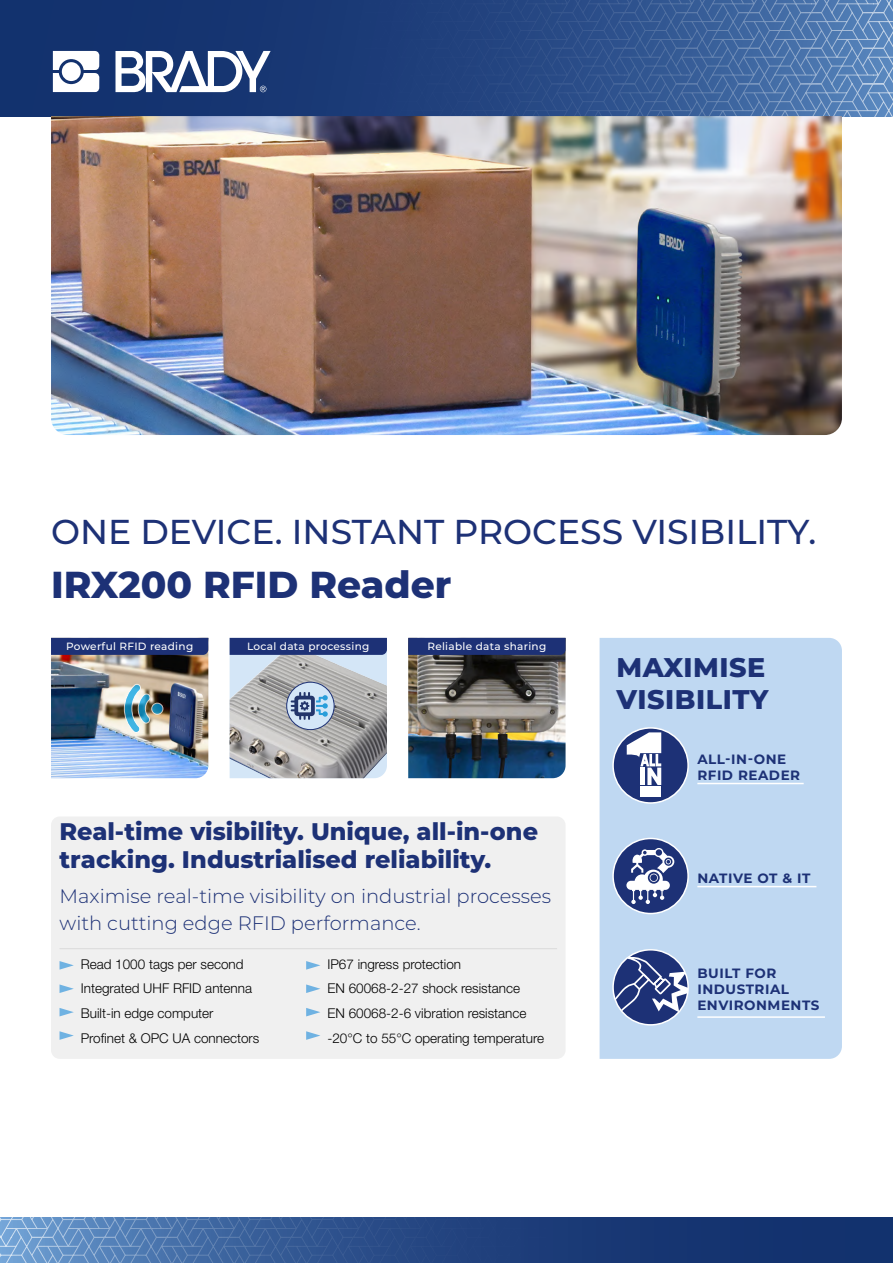
<style>
.page{position:relative;width:893px;height:1263px;background:#fff}
.page>*{position:absolute;margin:0;border:0;box-sizing:border-box;transform-origin:0 0}
.t1{font:800 37.5px "Montserrat";color:#1d3176}
.t2{font:500 34.5px "Montserrat";color:#1d3176}
.t3{font:800 27px/32.4px "Montserrat";letter-spacing:.02em;color:#1d3176}
.t4{font:800 24px/28.5px "Montserrat";color:#1d3176}
.t5{font:300 19.5px/27px "Montserrat";color:#1d3176}
.t6{font:300 13.5px/24.8px "Helvetica Neue LT Pro";color:#000}
.t7{font:700 13.5px/16.2px "Montserrat";letter-spacing:.04em;color:#1d3176}
.t8{font:500 10.5px "Montserrat";letter-spacing:.03em;color:#fff}
</style>
<div class="page">
<svg style="left:0;top:0;width:893px;height:116px;background:#35558d"></svg>
<svg style="left:0;top:1217px;width:893px;height:46px;background:#30538c"></svg>
<img style="left:408px;top:655px;width:158px;height:123px">
<img style="left:51px;top:655px;width:157px;height:123px">
<div style="left:600px;top:638px;width:242px;height:421px;background:#bfd8f2"></div>
<div style="left:51px;top:816px;width:515px;height:243px;background:#f0f0f0;border-radius:9px"></div>
<hr style="left:697px;top:783px;width:107px;height:1px;background:#fff">
<hr style="left:697px;top:886px;width:119px;height:1px;background:#fff">
<hr style="left:697px;top:1016px;width:128px;height:2px;background:#fff">
<hr style="left:60px;top:948px;width:497px;height:1px;background:#dadada">
<svg style="left:60px;top:961px;width:14px;height:9px"></svg>
<svg style="left:60px;top:984px;width:14px;height:9px"></svg>
<svg style="left:60px;top:1008px;width:14px;height:8px"></svg>
<div style="left:51px;top:638px;width:157px;height:17px;background:#1d3176"></div>
<div style="left:408px;top:638px;width:158px;height:17px;background:#1d3176"></div>
<div style="left:613px;top:728px;width:75px;height:75px;background:#1d3176;border-radius:50%"></div>
<div style="left:612px;top:727px;width:77px;height:77px;border:2px solid #fff;border-radius:50%"></div>
<svg style="left:60px;top:1031px;width:14px;height:9px"></svg>
<svg style="left:306px;top:961px;width:14px;height:9px"></svg>
<svg style="left:306px;top:984px;width:14px;height:9px"></svg>
<svg style="left:306px;top:1008px;width:14px;height:8px"></svg>
<svg style="left:306px;top:1031px;width:14px;height:9px"></svg>
<div style="left:640px;top:786px;width:21px;height:10px;background:#fff"></div>
<svg style="left:627px;top:732px;width:34px;height:53px"></svg>
<svg style="left:230px;top:638px;width:157px;height:140px;background:#9da2af"></svg>
<div style="left:286px;top:682px;width:48px;height:48px;border:1px solid #1d3176;border-radius:50%"></div>
<img style="left:51px;top:116px;width:791px;height:319px">
<svg style="left:124px;top:682px;width:27px;height:52px"></svg>
<svg style="left:152px;top:703px;width:11px;height:11px"></svg>
<div style="left:151px;top:703px;width:12px;height:12px;border:1px solid #fff;border-radius:50%"></div>
<div style="left:613px;top:838px;width:75px;height:75px;background:#1d3176;border-radius:50%"></div>
<svg style="left:626px;top:848px;width:48px;height:56px"></svg>
<div style="left:612px;top:838px;width:77px;height:76px;border:2px solid #fff;border-radius:50%"></div>
<div style="left:613px;top:950px;width:75px;height:75px;background:#1d3176;border-radius:50%"></div>
<svg style="left:613px;top:957px;width:75px;height:61px"></svg>
<div style="left:612px;top:949px;width:77px;height:76px;border:2px solid #fff;border-radius:50%"></div>
<h2 class="t2" style="left:51px;top:507px;width:767px">ONE DEVICE. INSTANT PROCESS VISIBILITY.</h2>
<h1 class="t1" style="left:51px;top:557px;width:402px">IRX200 RFID Reader</h1>
<p class="t8" style="left:66px;top:639px;width:129px">Powerful RFID reading</p>
<p class="t8" style="left:247px;top:639px;width:124px">Local data processing</p>
<p class="t8" style="left:427px;top:639px;width:121px">Reliable data sharing</p>
<h3 class="t4" style="left:60px;top:816px;width:480px">Real-time visibility. Unique, all-in-one tracking. Industrialised reliability.</h3>
<h3 class="t5" style="left:60px;top:882px;width:493px">Maximise real-time visibility on industrial processes with cutting edge RFID performance.</h3>
<p class="t6" style="left:81px;top:951px;width:180px">Read 1000 tags per second<br>Integrated UHF RFID antenna<br>Built-in edge computer<br>Profinet &amp; OPC UA connectors</p>
<p class="t6" style="left:327px;top:951px;width:218px">IP67 ingress protection<br>EN 60068-2-27 shock resistance<br>EN 60068-2-6 vibration resistance -20°C to 55°C operating temperature</p>
<h3 class="t3" style="left:617px;top:649px;width:153px">MAXIMISE<br>VISIBILITY</h3>
<p class="t7" style="left:697px;top:750px;width:104px">ALL-IN-ONE<br>RFID READER</p>
<p class="t7" style="left:697px;top:869px;width:115px">NATIVE OT &amp; IT</p>
<p class="t7" style="left:697px;top:964px;width:124px">BUILT FOR<br>INDUSTRIAL<br>ENVIRONMENTS</p>
</div>
